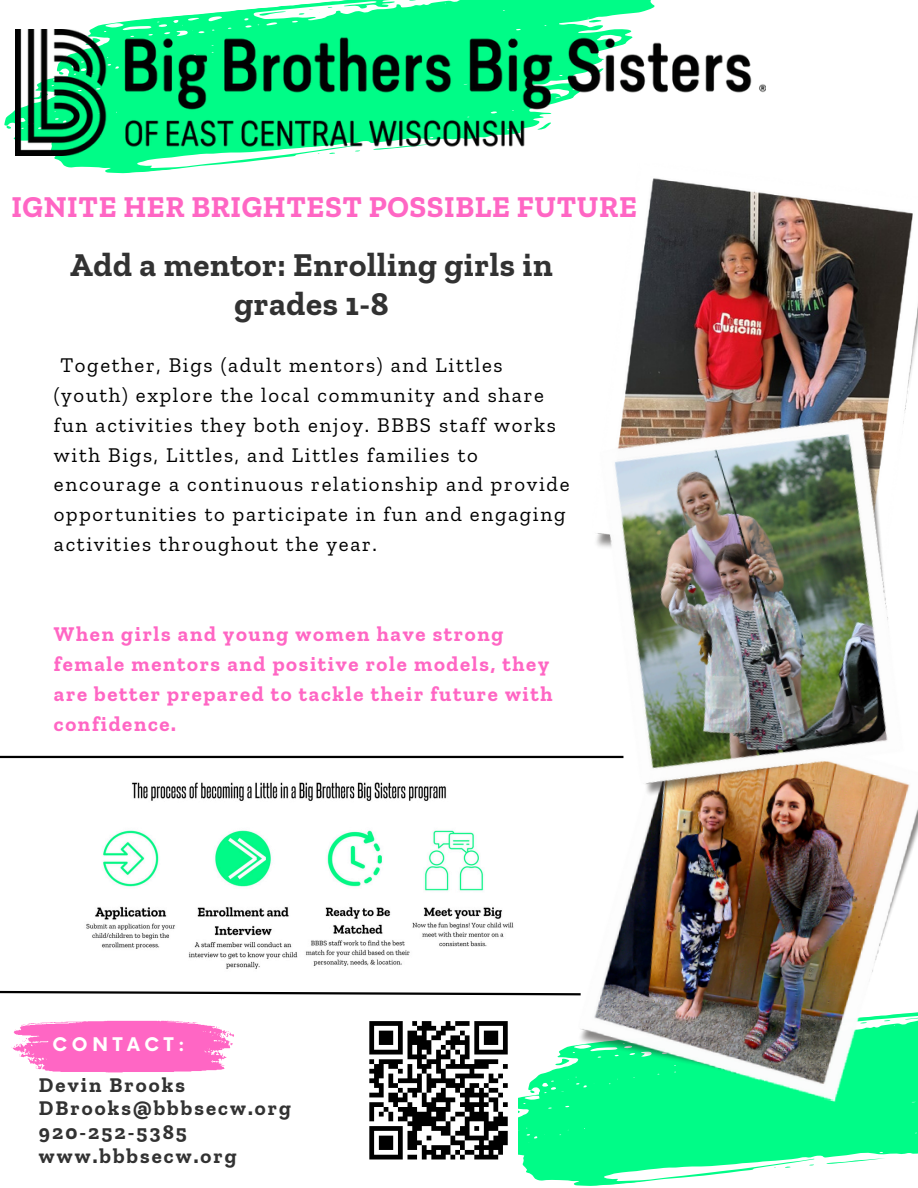
<style>
.page{position:relative;width:918px;height:1188px;background:#fff}
.page>*{position:absolute;margin:0;border:0;box-sizing:border-box;transform-origin:0 0}
.t1{font:700 33.15px/39.3px "Zilla Slab";letter-spacing:.02em;color:#323232;text-align:center}
.t2{font:700 30.15px "Zilla Slab";letter-spacing:.02em;color:#ff66c4}
.t3{font:20.85px/30px "Zilla Slab";letter-spacing:.08em;color:#000}
.t4{font:700 20.85px/30px "Zilla Slab";letter-spacing:.08em;color:#ff66c4}
.t5{font:700 20.85px/23.9px "Zilla Slab";letter-spacing:.1em;color:#323232}
.t6{font:700 18.3px "Now";letter-spacing:.255em;color:#fff}
</style>
<div class="page">
<svg style="left:101px;top:0;width:554px;height:25px;fill:#00fc87"></svg>
<svg style="left:588px;top:19px;width:14px;height:4px"></svg>
<svg style="left:259px;top:11px;width:27px;height:5px"></svg>
<svg style="left:298px;top:9px;width:22px;height:6px"></svg>
<svg style="left:4px;top:25px;width:599px;height:149px"></svg>
<svg style="left:6px;top:125px;width:6px;height:4px"></svg>
<img style="left:593px;top:163px;width:325px;height:222px">
<svg style="left:520px;top:1046px;width:398px;height:140px;fill:#00fc87"></svg>
<svg style="left:826px;top:1158px;width:60px;height:6px"></svg>
<svg style="left:785px;top:1166px;width:6px;height:2px"></svg>
<img style="left:573px;top:816px;width:345px;height:293px">
<img style="left:559px;top:385px;width:359px;height:431px">
<svg style="left:11px;top:1021px;width:223px;height:51px"></svg>
<img style="left:16px;top:29px;width:750px;height:126px">
<hr style="left:0;top:756px;width:623px;height:2px;background:#000">
<svg style="left:0;top:990px;width:583px;height:7px"></svg>
<svg style="left:369px;top:1021px;width:151px;height:139px"></svg>
<img style="left:86px;top:782px;width:428px;height:187px">
<h3 class="t2" style="left:11px;top:189px;width:627px">IGNITE HER BRIGHTEST POSSIBLE FUTURE</h3>
<h4 class="t1" style="left:70px;top:245px;width:484px">Add a mentor: Enrolling girls in grades 1-8</h4>
<h1 class="t3" style="left:54px;top:349px;width:517px;text-indent:6px">Together, Bigs (adult mentors) and Littles (youth) explore the local community and share fun activities they both enjoy. BBBS staff works with Bigs, Littles, and Littles families to encourage a continuous relationship and provide opportunities to participate in fun and engaging activities throughout the year.</h1>
<h2 class="t4" style="left:54px;top:619px;width:500px">When girls and young women have strong female mentors and positive role models, they are better prepared to tackle their future with confidence.</h2>
<p class="t6" style="left:52px;top:1035px;width:134px">CONTACT:</p>
<p class="t5" style="left:39px;top:1072px;width:253px">Devin Brooks<br>DBrooks@bbbsecw.org<br>920-252-5385 www.bbbsecw.org</p>
</div>
